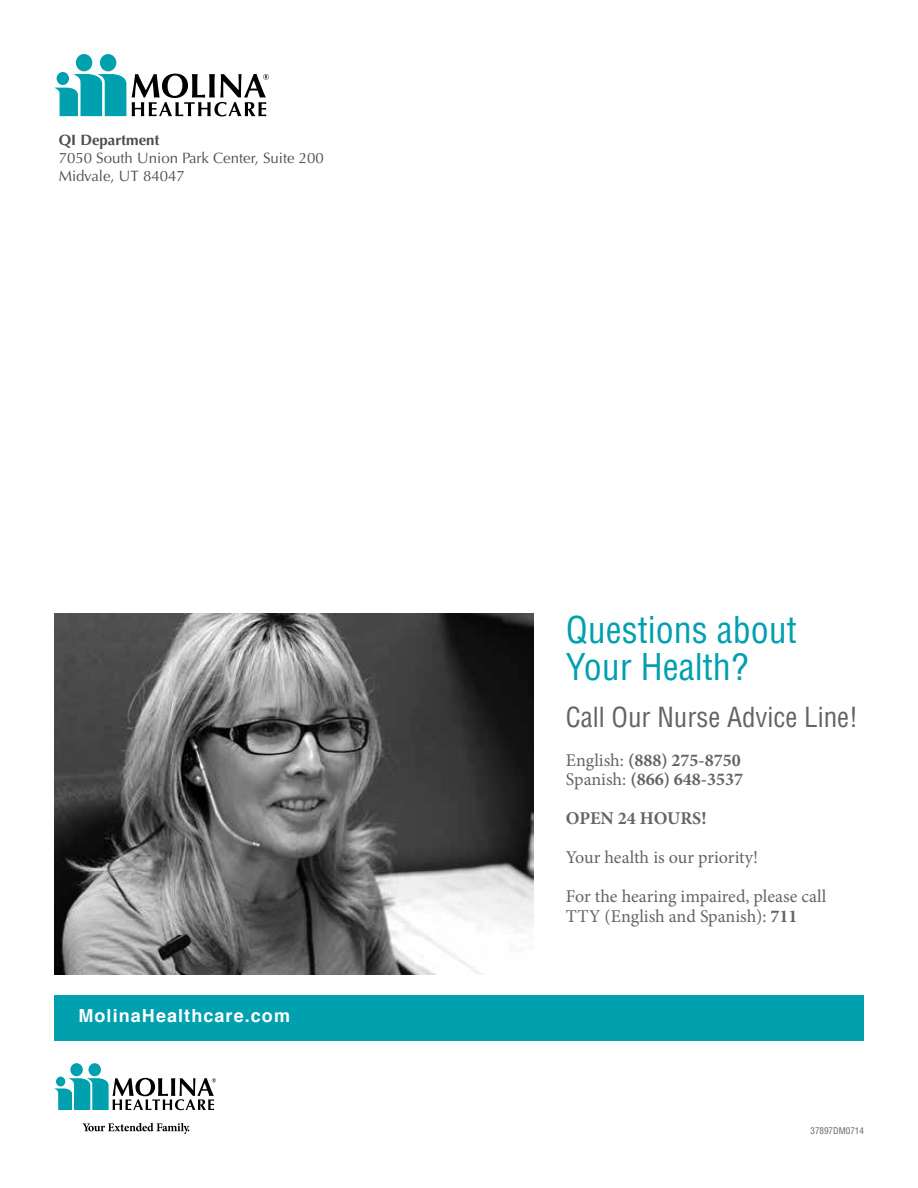
<style>
.page{position:relative;width:918px;height:1188px;background:#fff}
.page>*{position:absolute;margin:0;border:0;box-sizing:border-box;transform-origin:0 0}
.t1{font:condensed 36px/37.5px "Helvetica";color:#00a0af}
.t2{font:condensed 27px "Helvetica";color:#636466}
.t3{font:18px/39px "Minion Pro";color:#636466}
.t4{font:700 18px/19.5px "Minion Pro";color:#636466}
.t5{font:700 18px "Helvetica";letter-spacing:.06em;color:#fff}
.t6{font:15px/18px "Optima LT Std";color:#4d4d4f}
.t7{font:700 15px "Optima LT Std";color:#4d4d4f}
.t8{font:condensed 9px "Helvetica";color:#636466}
.s1{font-weight:400}
.s2{font-weight:700}
</style>
<div class="page">
<div style="left:54px;top:995px;width:810px;height:46px;background:#00a0af"></div>
<img style="left:54px;top:613px;width:480px;height:361px">
<svg style="left:132px;top:74px;width:137px;height:42px"></svg>
<div style="left:100px;top:54px;width:16px;height:17px;background:#00a0af;border-radius:50%"></div>
<div style="left:76px;top:54px;width:16px;height:17px;background:#00a0af;border-radius:50%"></div>
<svg style="left:54px;top:74px;width:72px;height:42px"></svg>
<div style="left:57px;top:72px;width:12px;height:13px;background:#00a0af;border-radius:50%"></div>
<svg style="left:83px;top:1123px;width:106px;height:11px"></svg>
<div style="left:88px;top:1063px;width:13px;height:13px;background:#00a0af;border-radius:50%"></div>
<div style="left:70px;top:1063px;width:13px;height:13px;background:#00a0af;border-radius:50%"></div>
<svg style="left:54px;top:1078px;width:162px;height:32px"></svg>
<div style="left:56px;top:1077px;width:9px;height:9px;background:#00a0af;border-radius:50%"></div>
<p class="t7" style="left:59px;top:131px;width:102px">QI Department</p>
<p class="t6" style="left:59px;top:149px;width:267px">7050 South Union Park Center, Suite 200<br>Midvale, UT 84047</p>
<p class="t5" style="left:78px;top:1001px;width:213px">MolinaHealthcare.com</p>
<h1 class="t1" style="left:566px;top:610px;width:232px">Questions about<br>Your Health?</h1>
<h2 class="t2" style="left:566px;top:700px;width:294px">Call Our Nurse Advice Line!</h2>
<p class="t4" style="left:566px;top:750px;width:179px"><span class="s1">English:</span> (888) 275-8750<br><span class="s1">Spanish:</span> (866) 648-3537</p>
<p class="t4" style="left:566px;top:808px;width:142px">OPEN 24 HOURS!</p>
<p class="t3" style="left:566px;top:838px;width:262px">Your health is our priority!<br>For the hearing impaired, please call</p>
<p class="t3" style="left:566px;top:897px;width:233px">TTY (English and Spanish): <span class="s2">711</span></p>
<p class="t8" style="left:810px;top:1125px;width:55px">37897DM0714</p>
</div>
